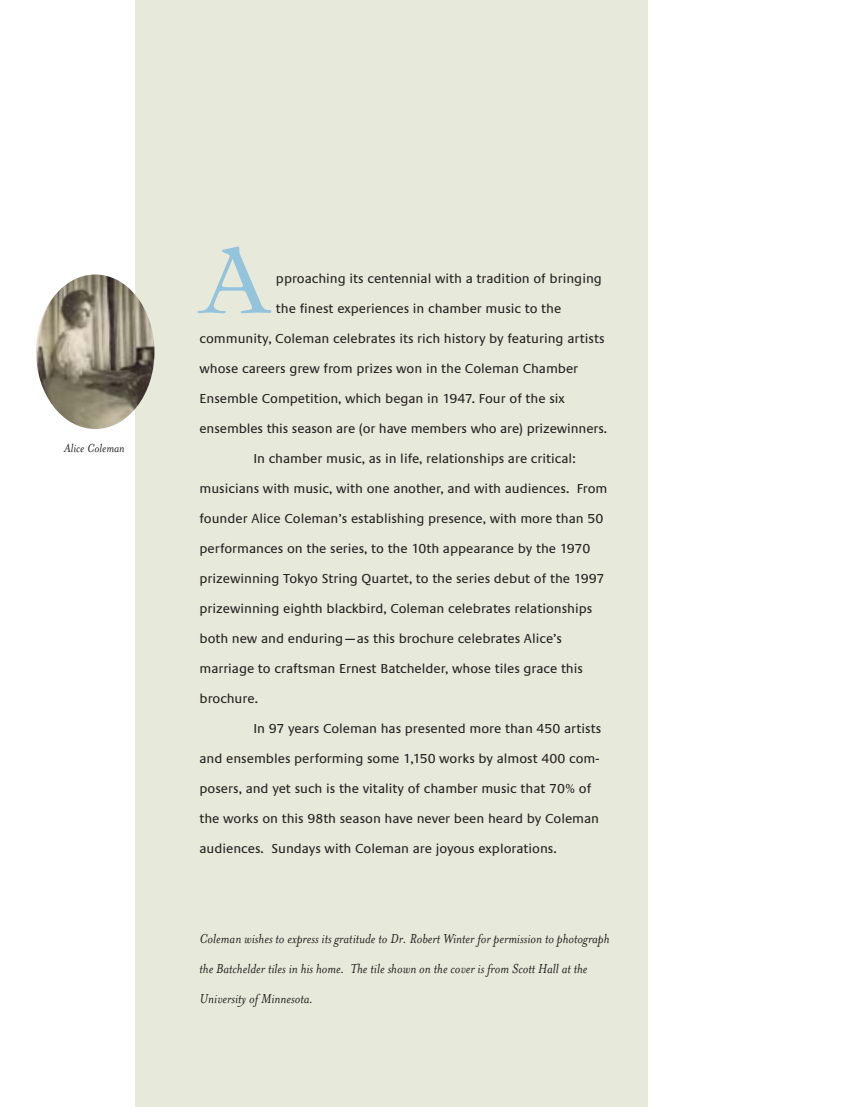
<style>
.page{position:relative;width:864px;height:1107px;background:#fff}
.page>*{position:absolute;margin:0;border:0;box-sizing:border-box;transform-origin:0 0}
.t1{font:154.5px "Democratica";color:#94c4db}
.t2{font:italic 15px/30px "Mrs Eaves";color:#231f1f}
.t3{font:13.5px "Praxis";color:#231f1f}
.t4{font:italic 13.5px "Mrs Eaves";color:#231f1f}
</style>
<div class="page">
<div style="left:135px;top:0;width:513px;height:1107px;background:#e7e9db"></div>
<img style="left:36px;top:275px;width:119px;height:154px;border-radius:50%">
<p class="t4" style="left:64px;top:440px;width:62px">Alice Coleman</p>
<h1 class="t1" style="left:197px;top:212px;width:77px">A</h1>
<p class="t3" style="left:276px;top:273px;width:327px">pproaching its centennial with a tradition of bringing</p>
<p class="t3" style="left:276px;top:303px;width:287px">the finest experiences in chamber music to the</p>
<p class="t3" style="left:199px;top:333px;width:407px">community, Coleman celebrates its rich history by featuring artists</p>
<p class="t3" style="left:199px;top:363px;width:380px">whose careers grew from prizes won in the Coleman Chamber</p>
<p class="t3" style="left:199px;top:393px;width:367px">Ensemble Competition, which began in 1947. Four of the six</p>
<p class="t3" style="left:199px;top:423px;width:409px">ensembles this season are (or have members who are) prizewinners.</p>
<p class="t3" style="left:253px;top:453px;width:324px">In chamber music, as in life, relationships are critical:</p>
<p class="t3" style="left:199px;top:483px;width:409px">musicians with music, with one another, and with audiences. From</p>
<p class="t3" style="left:199px;top:513px;width:405px">founder Alice Coleman’s establishing presence, with more than 50</p>
<p class="t3" style="left:199px;top:543px;width:392px">performances on the series, to the 10th appearance by the 1970</p>
<p class="t3" style="left:199px;top:573px;width:406px">prizewinning Tokyo String Quartet, to the series debut of the 1997</p>
<p class="t3" style="left:199px;top:603px;width:394px">prizewinning eighth blackbird, Coleman celebrates relationships</p>
<p class="t3" style="left:199px;top:633px;width:364px">both new and enduring—as this brochure celebrates Alice’s</p>
<p class="t3" style="left:199px;top:663px;width:385px">marriage to craftsman Ernest Batchelder, whose tiles grace this</p>
<p class="t3" style="left:199px;top:693px;width:60px">brochure.</p>
<p class="t3" style="left:253px;top:723px;width:349px">In 97 years Coleman has presented more than 450 artists</p>
<p class="t3" style="left:199px;top:753px;width:401px">and ensembles performing some 1,150 works by almost 400 com-</p>
<p class="t3" style="left:199px;top:783px;width:393px">posers, and yet such is the vitality of chamber music that 70% of</p>
<p class="t3" style="left:199px;top:813px;width:401px">the works on this 98th season have never been heard by Coleman</p>
<p class="t3" style="left:199px;top:843px;width:359px">audiences. Sundays with Coleman are joyous explorations.</p>
<p class="t2" style="left:200px;top:923px;width:412px">Coleman wishes to express its gratitude to Dr. Robert Winter for permission to photograph the Batchelder tiles in his home. The tile shown on the cover is from Scott Hall at the<br>University of Minnesota.</p>
</div>
